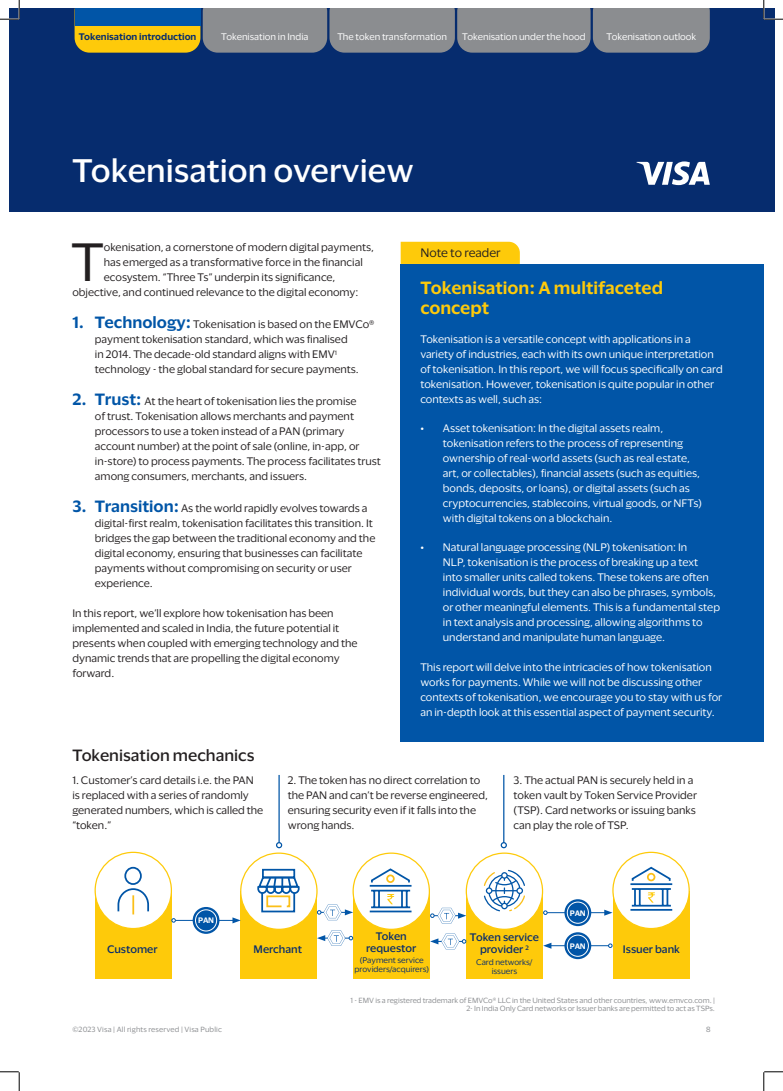
<style>
.page{position:relative;width:783px;height:1091px;background:#fff}
.page>*{position:absolute;margin:0;border:0;box-sizing:border-box;transform-origin:0 0}
.t1{font:49.5px "Visa Dialect";color:#231f20}
.t2{font:500 30px "Visa Dialect";color:#fff}
.t3{font:600 16.25px/19.5px "Visa Dialect";color:#feca0a}
.t4{font:500 15px "Visa Dialect";color:#231f20}
.t5{font:11.25px "Visa Dialect";color:#231f20}
.t6{font:10px/15px "Visa Dialect";color:#231f20}
.t7{font:10px/15px "Visa Dialect";color:#fff}
.t8{font:500 10px/12px "Visa Dialect";color:#062c6e;text-align:center}
.t9{font:8.75px "Visa Dialect";color:#fff}
.t10{font:600 8.75px "Visa Dialect";color:#062c6e}
.t11{font:7.5px/9px "Visa Dialect";color:#062c6e;text-align:center}
.t12{font:600 7.25px "Visa Dialect";letter-spacing:-.035em;color:#fff}
.t13{font:6.88px/8.2px "Visa Dialect";color:#8b8d90;text-align:right}
.t14{font:6.88px "Visa Dialect";letter-spacing:.02em;color:#8b8d90}
.s1{font-weight:600;font-size:15px;color:#0155a7}
</style>
<div class="page">
<div style="left:95px;top:891px;width:76px;height:88px;background:#feca0a"></div>
<div style="left:241px;top:891px;width:76px;height:88px;background:#feca0a"></div>
<div style="left:353px;top:891px;width:76px;height:88px;background:#feca0a"></div>
<div style="left:466px;top:891px;width:76px;height:88px;background:#feca0a"></div>
<div style="left:613px;top:891px;width:76px;height:88px;background:#feca0a"></div>
<div style="left:9px;top:9px;width:765px;height:203px;background:#062c6e"></div>
<div style="left:400px;top:264px;width:363px;height:477px;background:#0155a7"></div>
<svg style="left:75px;top:9px;width:634px;height:44px;background:#93907d"></svg>
<div style="left:75px;top:9px;width:125px;height:17px;background:#0155a7"></div>
<div style="left:400px;top:242px;width:120px;height:22px;background:#feca0a"></div>
<hr style="left:278px;top:775px;width:2px;height:67px;background:#0155a7">
<svg style="left:276px;top:842px;width:6px;height:6px"></svg>
<hr style="left:503px;top:775px;width:1px;height:67px;background:#0155a7">
<div style="left:500px;top:842px;width:7px;height:6px;border:1px solid #0155a7;border-radius:50%"></div>
<div style="left:95px;top:852px;width:76px;height:76px;background:#fff;border-radius:50%"></div>
<div style="left:94px;top:852px;width:78px;height:77px;border:1px solid #feca0a;border-radius:50%"></div>
<div style="left:241px;top:853px;width:76px;height:76px;background:#fff;border-radius:50%"></div>
<div style="left:240px;top:852px;width:77px;height:78px;border:1px solid #feca0a;border-radius:50%"></div>
<div style="left:353px;top:853px;width:76px;height:76px;background:#fff;border-radius:50%"></div>
<div style="left:352px;top:852px;width:78px;height:78px;border:1px solid #feca0a;border-radius:50%"></div>
<div style="left:466px;top:853px;width:76px;height:76px;background:#fff;border-radius:50%"></div>
<div style="left:465px;top:852px;width:78px;height:78px;border:1px solid #feca0a;border-radius:50%"></div>
<div style="left:613px;top:852px;width:76px;height:76px;background:#fff;border-radius:50%"></div>
<div style="left:612px;top:852px;width:77px;height:77px;border:1px solid #feca0a;border-radius:50%"></div>
<svg style="left:117px;top:866px;width:33px;height:48px"></svg>
<div style="left:261px;top:891px;width:34px;height:21px;border:2px solid #0155a7"></div>
<div style="left:262px;top:869px;width:33px;height:9px;border:2px solid #0155a7"></div>
<svg style="left:257px;top:875px;width:43px;height:33px"></svg>
<hr style="left:370px;top:910px;width:41px;height:2px;background:#0155a7">
<svg style="left:369px;top:868px;width:43px;height:41px"></svg>
<hr style="left:630px;top:909px;width:42px;height:2px;background:#0155a7">
<svg style="left:630px;top:866px;width:43px;height:41px"></svg>
<svg style="left:483px;top:870px;width:42px;height:41px"></svg>
<hr style="left:175px;top:920px;width:59px;height:1px;background:#0155a7">
<svg style="left:171px;top:918px;width:5px;height:4px"></svg>
<svg style="left:232px;top:917px;width:9px;height:6px"></svg>
<hr style="left:547px;top:912px;width:59px;height:1px;background:#0155a7">
<svg style="left:543px;top:910px;width:4px;height:5px"></svg>
<svg style="left:604px;top:909px;width:8px;height:6px"></svg>
<hr style="left:549px;top:945px;width:59px;height:1px;background:#0155a7">
<svg style="left:608px;top:943px;width:4px;height:5px"></svg>
<svg style="left:543px;top:943px;width:8px;height:6px"></svg>
<svg style="left:193px;top:907px;width:26px;height:27px"></svg>
<div style="left:195px;top:910px;width:21px;height:21px;background:#0155a7;border-radius:50%"></div>
<div style="left:195px;top:909px;width:22px;height:22px;border:1px solid #fff;border-radius:50%"></div>
<svg style="left:564px;top:899px;width:27px;height:27px"></svg>
<div style="left:567px;top:902px;width:21px;height:21px;background:#0155a7;border-radius:50%"></div>
<div style="left:566px;top:901px;width:22px;height:23px;border:1px solid #fff;border-radius:50%"></div>
<svg style="left:564px;top:932px;width:27px;height:27px"></svg>
<div style="left:567px;top:935px;width:21px;height:21px;background:#0155a7;border-radius:50%"></div>
<div style="left:566px;top:934px;width:22px;height:23px;border:1px solid #fff;border-radius:50%"></div>
<svg style="left:636px;top:161px;width:73px;height:24px"></svg>
<svg style="left:317px;top:904px;width:36px;height:16px"></svg>
<svg style="left:430px;top:908px;width:36px;height:15px"></svg>
<svg style="left:430px;top:933px;width:36px;height:16px"></svg>
<svg style="left:317px;top:930px;width:36px;height:16px"></svg>
<svg style="left:0;top:0;width:20px;height:20px"></svg>
<svg style="left:0;top:1071px;width:20px;height:20px"></svg>
<svg style="left:763px;top:0;width:19px;height:20px"></svg>
<svg style="left:763px;top:1071px;width:19px;height:20px"></svg>
<p class="t10" style="left:79px;top:30px;width:119px">Tokenisation introduction</p>
<p class="t9" style="left:221px;top:30px;width:89px">Tokenisation in India</p>
<p class="t9" style="left:337px;top:30px;width:111px">The token transformation</p>
<p class="t9" style="left:462px;top:30px;width:125px">Tokenisation under the hood</p>
<p class="t9" style="left:606px;top:30px;width:91px">Tokenisation outlook</p>
<h2 class="t2" style="left:72px;top:147px;width:343px">Tokenisation overview</h2>
<h1 class="t1" style="left:72px;top:225px;width:34px">T</h1>
<p class="t6" style="left:104px;top:239px;width:272px">okenisation, a cornerstone of modern digital payments,</p>
<p class="t6" style="left:104px;top:254px;width:260px">has emerged as a transformative force in the financial</p>
<p class="t6" style="left:104px;top:269px;width:233px">ecosystem. “Three Ts” underpin its significance,</p>
<p class="t6" style="left:72px;top:284px;width:287px">objective, and continued relevance to the digital economy:</p>
<p class="t6" style="left:95px;top:316px;width:281px;text-indent:-23px"><span class="s1">1. Technology:</span> Tokenisation is based on the EMVCo® payment tokenisation standard, which was finalised<br>in 2014. The decade-old standard aligns with EMV<sup>1 </sup>technology - the global standard for secure payments.</p>
<p class="t6" style="left:95px;top:393px;width:287px;text-indent:-23px"><span class="s1">2. Trust:</span> At the heart of tokenisation lies the promise<br>of trust. Tokenisation allows merchants and payment processors to use a token instead of a PAN (primary account number) at the point of sale (online, in-app, or in-store) to process payments. The process facilitates trust among consumers, merchants, and issuers.</p>
<p class="t6" style="left:95px;top:500px;width:282px;text-indent:-23px"><span class="s1">3. Transition:</span> As the world rapidly evolves towards a digital-first realm, tokenisation facilitates this transition. It bridges the gap between the traditional economy and the digital economy, ensuring that businesses can facilitate payments without compromising on security or user experience.</p>
<p class="t6" style="left:72px;top:605px;width:287px">In this report, we’ll explore how tokenisation has been implemented and scaled in India, the future potential it presents when coupled with emerging technology and the dynamic trends that are propelling the digital economy forward.</p>
<h3 class="t4" style="left:72px;top:743px;width:184px">Tokenisation mechanics</h3>
<p class="t5" style="left:420px;top:245px;width:82px">Note to reader</p>
<h3 class="t3" style="left:420px;top:277px;width:244px">Tokenisation: A multifaceted concept</h3>
<p class="t7" style="left:420px;top:331px;width:304px">Tokenisation is a versatile concept with applications in a variety of industries, each with its own unique interpretation of tokenisation. In this report, we will focus specifically on card tokenisation. However, tokenisation is quite popular in other contexts as well, such as:</p>
<p class="t7" style="left:443px;top:420px;width:261px;text-indent:-22px">• Asset tokenisation: In the digital assets realm, tokenisation refers to the process of representing ownership of real-world assets (such as real estate, art, or collectables), financial assets (such as equities, bonds, deposits, or loans), or digital assets (such as cryptocurrencies, stablecoins, virtual goods, or NFTs) with digital tokens on a blockchain.</p>
<p class="t7" style="left:443px;top:539px;width:278px;text-indent:-22px">• Natural language processing (NLP) tokenisation: In<br>NLP, tokenisation is the process of breaking up a text into smaller units called tokens. These tokens are often individual words, but they can also be phrases, symbols, or other meaningful elements. This is a fundamental step in text analysis and processing, allowing algorithms to understand and manipulate human language.</p>
<p class="t7" style="left:420px;top:658px;width:303px">This report will delve into the intricacies of how tokenisation works for payments. While we will not be discussing other contexts of tokenisation, we encourage you to stay with us for an in-depth look at this essential aspect of payment security.</p>
<p class="t6" style="left:72px;top:772px;width:192px">1. Customer’s card details i.e. the PAN is replaced with a series of randomly generated numbers, which is called the “token.”</p>
<p class="t6" style="left:288px;top:772px;width:202px">2. The token has no direct correlation to the PAN and can’t be reverse engineered, ensuring security even if it falls into the wrong hands.</p>
<p class="t6" style="left:513px;top:772px;width:185px">3. The actual PAN is securely held in a token vault by Token Service Provider (TSP). Card networks or issuing banks can play the role of TSP.</p>
<p class="t12" style="left:198px;top:915px;width:17px">PAN</p>
<p class="t8" style="left:107px;top:943px;width:52px">Customer</p>
<p class="t8" style="left:253px;top:943px;width:50px">Merchant</p>
<p class="t8" style="left:366px;top:929px;width:51px">Token requestor</p>
<p class="t11" style="left:354px;top:954px;width:76px">(Payment service providers/acquirers)</p>
<p class="t11" style="left:476px;top:957px;width:58px">Card networks/ issuers</p>
<p class="t8" style="left:470px;top:930px;width:71px">Token service provider <sup>2</sup></p>
<p class="t12" style="left:570px;top:907px;width:17px">PAN</p>
<p class="t12" style="left:570px;top:940px;width:17px">PAN</p>
<p class="t8" style="left:622px;top:943px;width:58px">Issuer bank</p>
<p class="t13" style="left:350px;top:995px;width:366px">1 - EMV is a registered trademark of EMVCo® LLC in the United States and other countries, www.emvco.com. |<br>2- In India Only Card networks or Issuer banks are permitted to act as TSPs.</p>
<p class="t14" style="left:72px;top:1024px;width:151px">©2023 Visa | All rights reserved | Visa Public</p>
<p class="t13" style="left:706px;top:1025px;width:6px">8</p>
</div>
